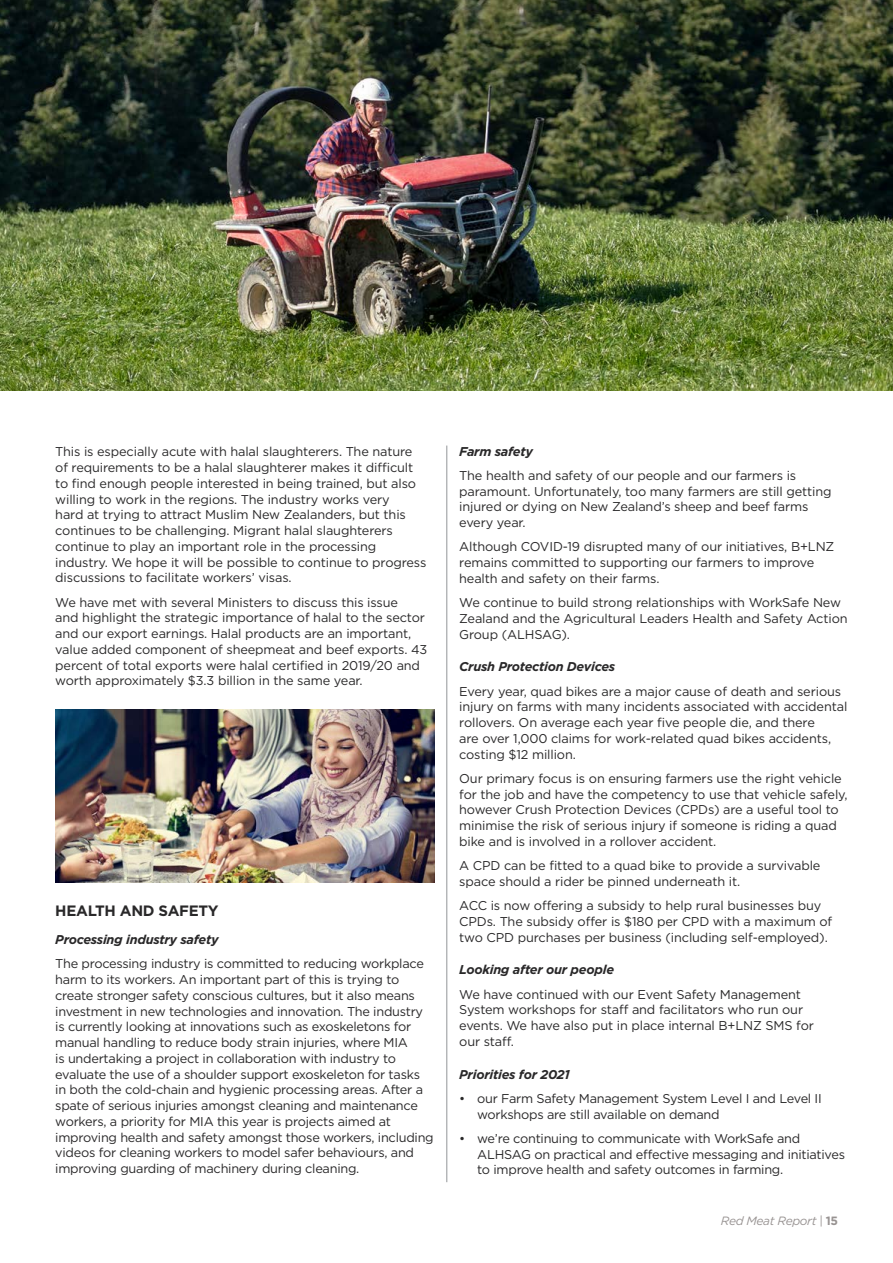
<style>
.page{position:relative;width:893px;height:1263px;background:#fff}
.page>*{position:absolute;margin:0;border:0;box-sizing:border-box;transform-origin:0 0}
.t1{font:700 15px "Gotham";letter-spacing:-.02em;color:#292829}
.t2{font:12.75px/15.8px "Gotham";letter-spacing:-.01em;color:#292829}
.t3{font:italic 700 12.75px "Gotham";letter-spacing:-.02em;color:#292829}
.t4{font:italic 12px "Gotham";letter-spacing:-.03em;color:#989392}
.s1{font-style:normal}
.s2{font-weight:700;font-style:normal}
</style>
<div class="page">
<img style="left:0;top:0;width:893px;height:391px">
<hr style="left:0;top:32px;width:1px;height:359px;background:#292829">
<img style="left:55px;top:709px;width:379px;height:173px">
<hr style="left:447px;top:445px;width:1px;height:737px;background:#939598">
<p class="t2" style="left:55px;top:444px;width:373px">This is especially acute with halal slaughterers. The nature of requirements to be a halal slaughterer makes it difficult to find enough people interested in being trained, but also willing to work in the regions. The industry works very<br>hard at trying to attract Muslim New Zealanders, but this continues to be challenging. Migrant halal slaughterers continue to play an important role in the processing industry. We hope it will be possible to continue to progress discussions to facilitate workers’ visas.</p>
<p class="t2" style="left:55px;top:594px;width:374px">We have met with several Ministers to discuss this issue<br>and highlight the strategic importance of halal to the sector and our export earnings. Halal products are an important, value added component of sheepmeat and beef exports. 43 percent of total exports were halal certified in 2019/20 and worth approximately $3.3 billion in the same year.</p>
<p class="t1" style="left:55px;top:900px;width:165px">HEALTH AND SAFETY</p>
<p class="t3" style="left:55px;top:931px;width:165px">Processing industry safety</p>
<p class="t2" style="left:55px;top:956px;width:380px">The processing industry is committed to reducing workplace harm to its workers. An important part of this is trying to create stronger safety conscious cultures, but it also means investment in new technologies and innovation. The industry is currently looking at innovations such as exoskeletons for manual handling to reduce body strain injuries, where MIA<br>is undertaking a project in collaboration with industry to evaluate the use of a shoulder support exoskeleton for tasks in both the cold-chain and hygienic processing areas. After a spate of serious injuries amongst cleaning and maintenance workers, a priority for MIA this year is projects aimed at improving health and safety amongst those workers, including videos for cleaning workers to model safer behaviours, and improving guarding of machinery during cleaning.</p>
<p class="t3" style="left:459px;top:443px;width:75px">Farm safety</p>
<p class="t2" style="left:459px;top:467px;width:374px">The health and safety of our people and our farmers is paramount. Unfortunately, too many farmers are still getting injured or dying on New Zealand’s sheep and beef farms every year.</p>
<p class="t2" style="left:459px;top:539px;width:377px">Although COVID-19 disrupted many of our initiatives, B+LNZ remains committed to supporting our farmers to improve health and safety on their farms.</p>
<p class="t2" style="left:459px;top:594px;width:390px">We continue to build strong relationships with WorkSafe New<br>Zealand and the Agricultural Leaders Health and Safety Action<br>Group (ALHSAG).</p>
<p class="t3" style="left:459px;top:658px;width:157px">Crush Protection Devices</p>
<p class="t2" style="left:459px;top:683px;width:390px">Every year, quad bikes are a major cause of death and serious injury on farms with many incidents associated with accidental rollovers. On average each year five people die, and there<br>are over 1,000 claims for work-related quad bikes accidents, costing $12 million.</p>
<p class="t2" style="left:459px;top:770px;width:390px">Our primary focus is on ensuring farmers use the right vehicle for the job and have the competency to use that vehicle safely, however Crush Protection Devices (CPDs) are a useful tool to minimise the risk of serious injury if someone is riding a quad bike and is involved in a rollover accident.</p>
<p class="t2" style="left:459px;top:857px;width:363px">A CPD can be fitted to a quad bike to provide a survivable space should a rider be pinned underneath it.</p>
<p class="t2" style="left:459px;top:897px;width:374px">ACC is now offering a subsidy to help rural businesses buy<br>CPDs. The subsidy offer is $180 per CPD with a maximum of two CPD purchases per business (including self-employed).</p>
<p class="t3" style="left:459px;top:961px;width:156px">Looking after our people</p>
<p class="t2" style="left:459px;top:986px;width:356px">We have continued with our Event Safety Management System workshops for staff and facilitators who run our events. We have also put in place internal B+LNZ SMS for our staff.</p>
<p class="t3" style="left:459px;top:1066px;width:112px">Priorities for 2021</p>
<p class="t2" style="left:477px;top:1090px;width:346px;text-indent:-18px">• our Farm Safety Management System Level I and Level II workshops are still available on demand</p>
<p class="t2" style="left:477px;top:1130px;width:369px;text-indent:-18px">• we’re continuing to communicate with WorkSafe and<br>ALHSAG on practical and effective messaging and initiatives to improve health and safety outcomes in farming.</p>
<p class="t4" style="left:721px;top:1213px;width:119px">Red Meat Report <span class="s1">|</span> <span class="s2">15</span></p>
</div>
